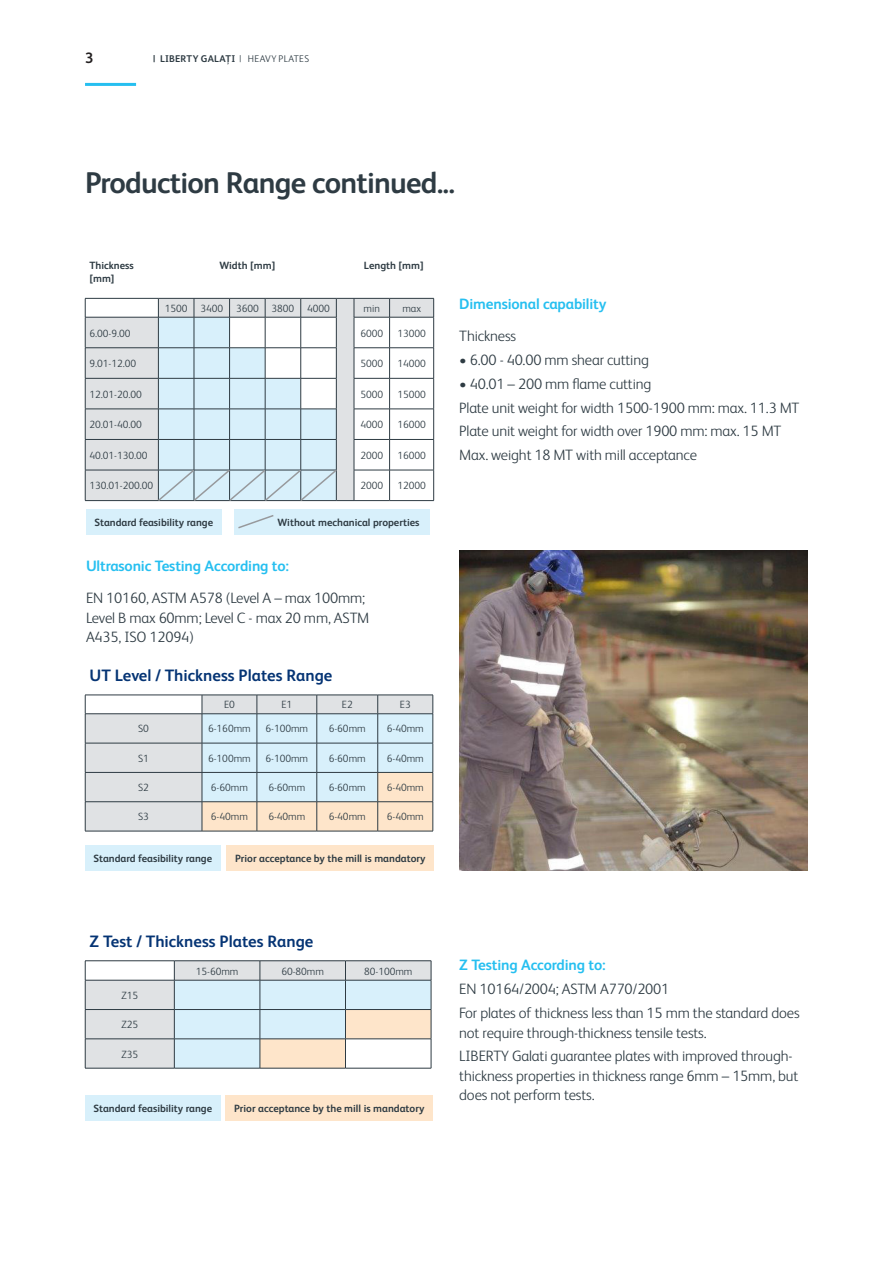
<style>
.page{position:relative;width:893px;height:1263px;background:#fff}
.page>*{position:absolute;margin:0;border:0;box-sizing:border-box;transform-origin:0 0}
.t1{font:700 30px "FS Albert";letter-spacing:-.025em;color:#2e3b43}
.t2{font:700 16.5px "FS Albert";color:#053474}
.t3{font:300 15px/19.5px "FS Albert";letter-spacing:-.01em;color:#2e3b43}
.t4{font:700 15px "FS Albert";letter-spacing:-.01em;color:#26bff0}
.t5{font:700 15px "FS Albert";color:#231f20}
.t6{font:300 10.5px "FS Albert";color:#2e3b43}
.t7{font:700 10.5px/12.6px "FS Albert";color:#2e3b43}
.t8{font:700 9.75px "FS Albert";letter-spacing:.025em;color:#2e3b43}
.s1{font-weight:300}
</style>
<div class="page">
<hr style="left:85px;top:83px;width:51px;height:3px;background:#26bff0">
<svg style="left:85px;top:298px;width:349px;height:203px"></svg>
<div style="left:86px;top:509px;width:136px;height:25px;background:#d8f0fb"></div>
<hr style="left:85px;top:831px;width:117px;height:1px;background:#2e3b43">
<svg style="left:85px;top:695px;width:349px;height:136px;background:#dae0e1"></svg>
<hr style="left:202px;top:831px;width:55px;height:1px;background:#2e3b43">
<hr style="left:257px;top:831px;width:60px;height:1px;background:#2e3b43">
<hr style="left:317px;top:831px;width:61px;height:1px;background:#2e3b43">
<hr style="left:378px;top:831px;width:55px;height:1px;background:#2e3b43">
<div style="left:85px;top:845px;width:136px;height:26px;background:#d8f0fb"></div>
<div style="left:227px;top:845px;width:207px;height:26px;background:#fee5ca"></div>
<hr style="left:85px;top:960px;width:89px;height:1px;background:#2e3b43">
<hr style="left:174px;top:960px;width:86px;height:1px;background:#2e3b43">
<hr style="left:260px;top:960px;width:85px;height:1px;background:#2e3b43">
<hr style="left:345px;top:960px;width:86px;height:1px;background:#2e3b43">
<hr style="left:85px;top:1068px;width:89px;height:1px;background:#2e3b43">
<svg style="left:85px;top:961px;width:347px;height:107px;background:#dbe3e4"></svg>
<hr style="left:174px;top:1068px;width:86px;height:1px;background:#2e3b43">
<hr style="left:260px;top:1068px;width:85px;height:1px;background:#2e3b43">
<hr style="left:345px;top:1068px;width:86px;height:1px;background:#2e3b43">
<div style="left:85px;top:1095px;width:136px;height:25px;background:#d8f0fb"></div>
<div style="left:226px;top:1095px;width:207px;height:25px;background:#fee5ca"></div>
<div style="left:234px;top:509px;width:196px;height:25px;background:#d8f0fb"></div>
<svg style="left:238px;top:515px;width:36px;height:14px"></svg>
<img style="left:459px;top:551px;width:349px;height:320px">
<p class="t5" style="left:85px;top:47px;width:10px">3</p>
<p class="t8" style="left:153px;top:52px;width:157px">| LIBERTY GALAȚI <span class="s1">| HEAVY PLATES</span></p>
<p class="t1" style="left:85px;top:163px;width:371px">Production Range continued...</p>
<p class="t7" style="left:89px;top:259px;width:46px">Thickness [mm]</p>
<p class="t7" style="left:219px;top:259px;width:58px">Width [mm]</p>
<p class="t7" style="left:364px;top:259px;width:61px">Length [mm]</p>
<p class="t6" style="left:165px;top:301px;width:24px">1500</p>
<p class="t6" style="left:200px;top:301px;width:24px">3400</p>
<p class="t6" style="left:236px;top:301px;width:24px">3600</p>
<p class="t6" style="left:272px;top:301px;width:24px">3800</p>
<p class="t6" style="left:307px;top:301px;width:24px">4000</p>
<p class="t6" style="left:364px;top:301px;width:18px">min</p>
<p class="t6" style="left:402px;top:301px;width:20px">max</p>
<p class="t6" style="left:89px;top:326px;width:42px">6.00-9.00</p>
<p class="t6" style="left:360px;top:326px;width:24px">6000</p>
<p class="t6" style="left:397px;top:326px;width:30px">13000</p>
<p class="t6" style="left:89px;top:357px;width:48px">9.01-12.00</p>
<p class="t6" style="left:360px;top:357px;width:24px">5000</p>
<p class="t6" style="left:397px;top:357px;width:30px">14000</p>
<p class="t6" style="left:89px;top:387px;width:54px">12.01-20.00</p>
<p class="t6" style="left:360px;top:387px;width:24px">5000</p>
<p class="t6" style="left:397px;top:387px;width:30px">15000</p>
<p class="t6" style="left:89px;top:418px;width:54px">20.01-40.00</p>
<p class="t6" style="left:360px;top:418px;width:24px">4000</p>
<p class="t6" style="left:397px;top:418px;width:30px">16000</p>
<p class="t6" style="left:89px;top:448px;width:59px">40.01-130.00</p>
<p class="t6" style="left:360px;top:448px;width:24px">2000</p>
<p class="t6" style="left:397px;top:448px;width:30px">16000</p>
<p class="t6" style="left:89px;top:479px;width:65px">130.01-200.00</p>
<p class="t6" style="left:360px;top:479px;width:24px">2000</p>
<p class="t6" style="left:397px;top:479px;width:30px">12000</p>
<p class="t7" style="left:95px;top:515px;width:120px">Standard feasibility range</p>
<p class="t7" style="left:277px;top:515px;width:144px">Without mechanical properties</p>
<p class="t4" style="left:86px;top:555px;width:205px">Ultrasonic Testing According to:</p>
<p class="t3" style="left:86px;top:587px;width:285px">EN 10160, ASTM A578 (Level A – max 100mm;<br>Level B max 60mm; Level C - max 20 mm, ASTM<br>A435, ISO 12094)</p>
<p class="t2" style="left:89px;top:664px;width:244px">UT Level / Thickness Plates Range</p>
<p class="t6" style="left:224px;top:698px;width:12px">E0</p>
<p class="t6" style="left:281px;top:698px;width:12px">E1</p>
<p class="t6" style="left:342px;top:698px;width:12px">E2</p>
<p class="t6" style="left:400px;top:698px;width:12px">E3</p>
<p class="t6" style="left:138px;top:722px;width:12px">S0</p>
<p class="t6" style="left:208px;top:722px;width:44px">6-160mm</p>
<p class="t6" style="left:266px;top:722px;width:44px">6-100mm</p>
<p class="t6" style="left:329px;top:722px;width:38px">6-60mm</p>
<p class="t6" style="left:387px;top:722px;width:38px">6-40mm</p>
<p class="t6" style="left:138px;top:751px;width:12px">S1</p>
<p class="t6" style="left:208px;top:751px;width:44px">6-100mm</p>
<p class="t6" style="left:266px;top:751px;width:44px">6-100mm</p>
<p class="t6" style="left:329px;top:751px;width:38px">6-60mm</p>
<p class="t6" style="left:387px;top:751px;width:38px">6-40mm</p>
<p class="t6" style="left:138px;top:781px;width:12px">S2</p>
<p class="t6" style="left:211px;top:781px;width:38px">6-60mm</p>
<p class="t6" style="left:268px;top:781px;width:38px">6-60mm</p>
<p class="t6" style="left:329px;top:781px;width:38px">6-60mm</p>
<p class="t6" style="left:387px;top:781px;width:38px">6-40mm</p>
<p class="t6" style="left:138px;top:810px;width:12px">S3</p>
<p class="t6" style="left:211px;top:810px;width:38px">6-40mm</p>
<p class="t6" style="left:268px;top:810px;width:38px">6-40mm</p>
<p class="t6" style="left:329px;top:810px;width:38px">6-40mm</p>
<p class="t6" style="left:387px;top:810px;width:38px">6-40mm</p>
<p class="t7" style="left:94px;top:852px;width:120px">Standard feasibility range</p>
<p class="t7" style="left:235px;top:852px;width:192px">Prior acceptance by the mill is mandatory</p>
<p class="t2" style="left:89px;top:930px;width:225px">Z Test / Thickness Plates Range</p>
<p class="t6" style="left:196px;top:964px;width:44px">15-60mm</p>
<p class="t6" style="left:281px;top:964px;width:44px">60-80mm</p>
<p class="t6" style="left:364px;top:964px;width:50px">80-100mm</p>
<p class="t6" style="left:121px;top:988px;width:18px">Z15</p>
<p class="t6" style="left:121px;top:1018px;width:18px">Z25</p>
<p class="t6" style="left:121px;top:1047px;width:18px">Z35</p>
<p class="t7" style="left:94px;top:1101px;width:120px">Standard feasibility range</p>
<p class="t7" style="left:234px;top:1101px;width:192px">Prior acceptance by the mill is mandatory</p>
<p class="t4" style="left:459px;top:294px;width:149px">Dimensional capability</p>
<p class="t3" style="left:459px;top:326px;width:58px">Thickness</p>
<p class="t3" style="left:459px;top:349px;width:191px">• 6.00 - 40.00 mm shear cutting</p>
<p class="t3" style="left:459px;top:373px;width:194px">• 40.01 – 200 mm flame cutting</p>
<p class="t3" style="left:459px;top:397px;width:342px">Plate unit weight for width 1500-1900 mm: max. 11.3 MT</p>
<p class="t3" style="left:459px;top:421px;width:324px">Plate unit weight for width over 1900 mm: max. 15 MT</p>
<p class="t3" style="left:459px;top:444px;width:239px">Max. weight 18 MT with mill acceptance</p>
<p class="t4" style="left:459px;top:955px;width:148px">Z Testing According to:</p>
<p class="t3" style="left:459px;top:979px;width:212px">EN 10164/2004; ASTM A770/2001</p>
<p class="t3" style="left:459px;top:1002px;width:342px">For plates of thickness less than 15 mm the standard does not require through-thickness tensile tests.</p>
<p class="t3" style="left:459px;top:1046px;width:341px">LIBERTY Galati guarantee plates with improved through&shy;thickness properties in thickness range 6mm – 15mm, but does not perform tests.</p>
</div>
